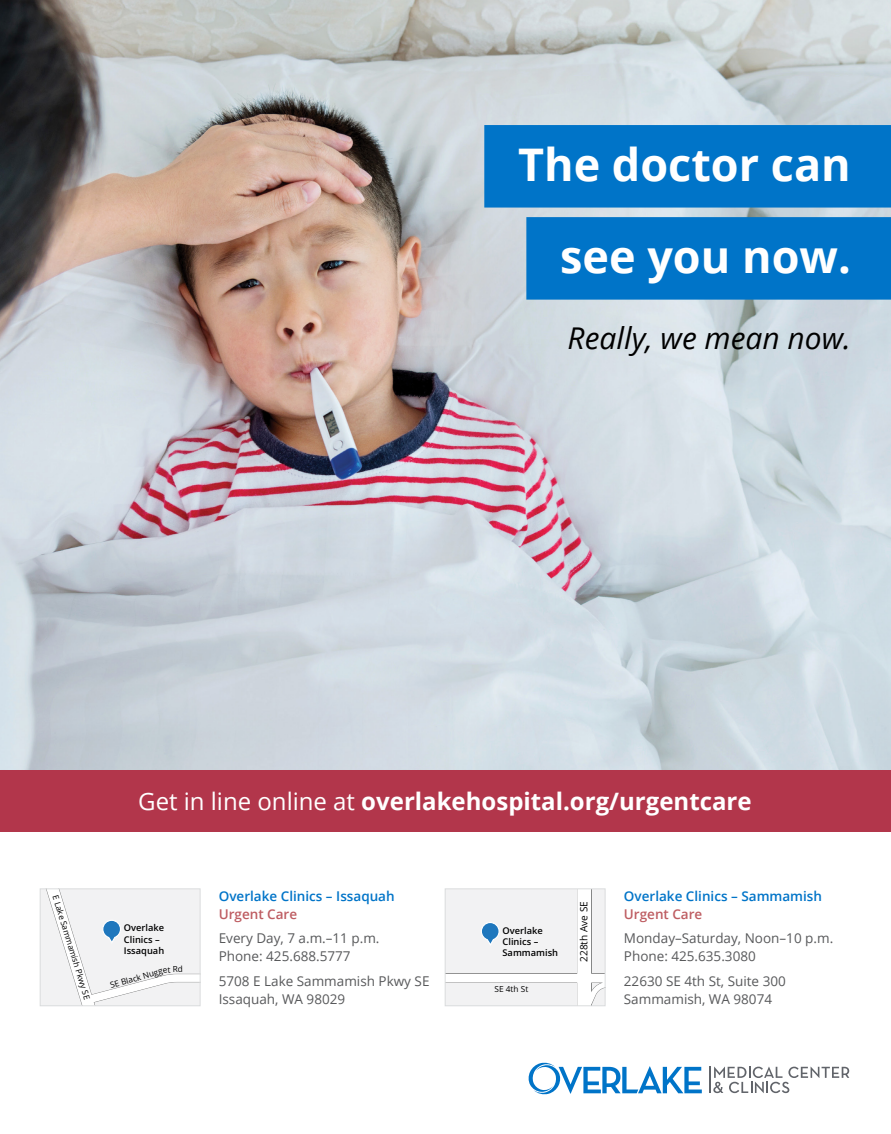
<style>
.page{position:relative;width:891px;height:1134px;background:#fff}
.page>*{position:absolute;margin:0;border:0;box-sizing:border-box;transform-origin:0 0}
.t1{font:700 45px/92.1px "Open Sans";color:#fff;text-align:right}
.t2{font:italic 30px "Open Sans";color:#000}
.t3{font:700 24px "Open Sans";color:#fff}
.t4{font:13.5px/18px "Open Sans";color:#58595b}
.t5{font:600 13.5px "Open Sans";color:#0074c8}
.t6{font:600 13.5px "Open Sans";color:#be5d62}
.t7{font:10.05px "Open Sans";color:#000}
.t8{font:600 9.3px/11.1px "Open Sans";color:#000}
.t9{font:8.25px "Open Sans";color:#000}
.s1{font-weight:400}
</style>
<div class="page">
<img style="left:0;top:0;width:891px;height:770px">
<svg style="left:529px;top:1063px;width:173px;height:31px"></svg>
<svg style="left:710px;top:1067px;width:139px;height:26px"></svg>
<div style="left:0;top:770px;width:891px;height:62px;background:#b2364b"></div>
<svg style="left:447px;top:891px;width:156px;height:113px"></svg>
<div style="left:445px;top:889px;width:160px;height:117px;border:1px solid #dadcdd"></div>
<div style="left:484px;top:125px;width:407px;height:83px;background:#0074c8"></div>
<div style="left:526px;top:217px;width:365px;height:83px;background:#0074c8"></div>
<svg style="left:40px;top:889px;width:160px;height:117px"></svg>
<h1 class="t1" style="left:518px;top:117px;width:334px">The doctor can see you now.</h1>
<h2 class="t2" style="left:568px;top:317px;width:285px">Really, we mean now.</h2>
<h3 class="t3" style="left:138px;top:785px;width:615px"><span class="s1">Get in line online at</span> overlakehospital.org/urgentcare</h3>
<p class="t9" style="left:61px;top:894px;width:110px;rotate:73deg">E Lake Sammamish Pkwy SE</p>
<p class="t8" style="left:124px;top:922px;width:42px">Overlake<br>Clinics –<br>Issaquah</p>
<p class="t9" style="left:109px;top:980px;width:51px;rotate:-16deg">SE Black Nug</p>
<p class="t5" style="left:219px;top:887px;width:177px">Overlake Clinics – Issaquah</p>
<p class="t6" style="left:219px;top:905px;width:80px">Urgent Care</p>
<p class="t4" style="left:219px;top:929px;width:162px">Every Day, 7 a.m.–11 p.m.<br>Phone: 425.688.5777</p>
<p class="t4" style="left:219px;top:972px;width:212px">5708 E Lake Sammamish Pkwy SE<br>Issaquah, WA 98029</p>
<p class="t8" style="left:503px;top:925px;width:57px">Overlake<br>Clinics –<br>Sammamish</p>
<p class="t9" style="left:494px;top:984px;width:35px">SE 4th St</p>
<p class="t7" style="left:577px;top:962px;width:62px;rotate:-90deg">228th Ave SE</p>
<p class="t5" style="left:624px;top:886px;width:200px">Overlake Clinics – Sammamish</p>
<p class="t6" style="left:624px;top:904px;width:80px">Urgent Care</p>
<p class="t4" style="left:624px;top:929px;width:211px">Monday–Saturday, Noon–10 p.m.<br>Phone: 425.635.3080</p>
<p class="t4" style="left:624px;top:972px;width:163px">22630 SE 4th St, Suite 300<br>Sammamish, WA 98074</p>
</div>
